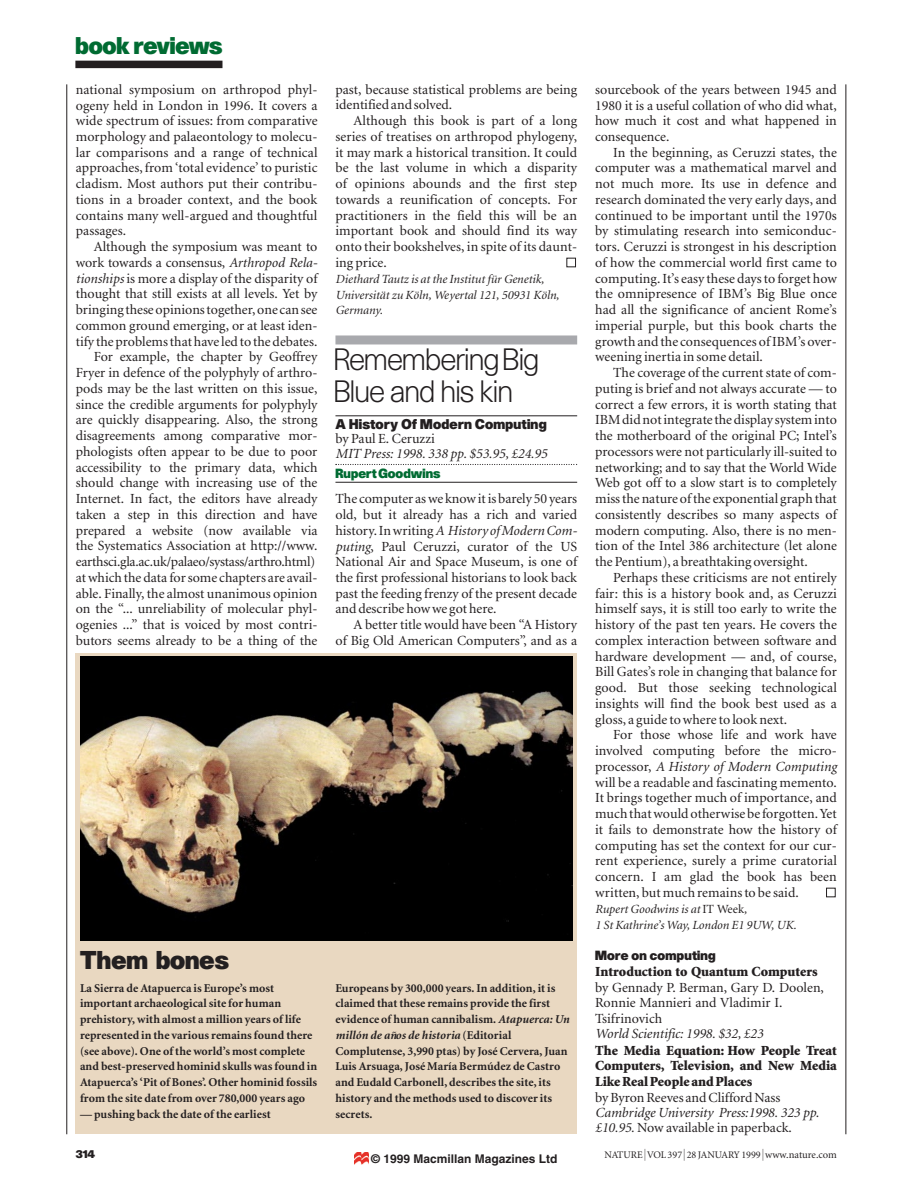
<style>
.page{position:relative;width:918px;height:1188px;background:#fff}
.page>*{position:absolute;margin:0;border:0;box-sizing:border-box;transform-origin:0 0}
.t1{font:28.5px/31.5px "Unica SB Light Titling";letter-spacing:-.07em;color:#231f20}
.t2{font:700 24px "Unica SH";color:#231f20}
.t3{font:700 22.5px "Unica SH";letter-spacing:-.005em;color:#006b32}
.t4{font:13.95px/15.8px "Minion";color:#231f20;text-align:justify}
.t5{font:italic 13.95px/15px "Minion";color:#231f20}
.t6{font:900 13.95px/15.8px "Minion";color:#231f20;text-align:justify}
.t7{font:700 13.2px "Unica SH";letter-spacing:.02em;color:#231f20}
.t8{font:italic 12.45px/15.8px "Minion";color:#231f20}
.t9{font:700 12.3px "Unica SH";letter-spacing:.02em;color:#231f20}
.t10{font:700 12.3px "Unica SH";letter-spacing:.005em;color:#006b32}
.t11{font:700 12px/15.8px "Minion";letter-spacing:.005em;color:#231f20}
.t12{font:700 12px "Helvetica";color:#231f20}
.t13{font:700 10.8px "Unica SH";color:#231f20}
.t14{font:10.2px "Minion";color:#231f20}
.s1{font-style:italic}
.s2{font-style:normal}
.s3{font-family:"Unica SB";font-weight:300;font-size:12px}
.s4{font-size:10.5px}
</style>
<div class="page">
<img style="left:354px;top:1152px;width:14px;height:12px">
<div style="left:335px;top:335px;width:242px;height:9px;background:#a8a9ad"></div>
<hr style="left:335px;top:416px;width:242px;height:1px;background:#231f20">
<svg style="left:335px;top:464px;width:242px;height:1px"></svg>
<hr style="left:335px;top:482px;width:242px;height:1px;background:#231f20">
<div style="left:567px;top:258px;width:9px;height:9px;border:1px solid #231f20"></div>
<div style="left:826px;top:888px;width:9px;height:9px;border:1px solid #231f20"></div>
<div style="left:75px;top:61px;width:147px;height:7px;background:#231f20"></div>
<hr style="left:67px;top:84px;width:1px;height:1050px;background:#231f20">
<hr style="left:846px;top:84px;width:1px;height:1050px;background:#231f20">
<div style="left:76px;top:653px;width:501px;height:480px;background:#e9d8c1"></div>
<img style="left:80px;top:656px;width:493px;height:285px">
<h3 class="t3" style="left:75px;top:38px;width:149px">book reviews</h3>
<p class="t4" style="left:76px;top:83px;width:243px">national symposium on arthropod phyl&shy;ogeny held in London in 1996. It covers a wide spectrum of issues: from comparative morphology and palaeontology to molecu&shy;lar comparisons and a range of technical approaches, from ‘total evidence’ to puristic cladism. Most authors put their contribu&shy;tions in a broader context, and the book contains many well-argued and thoughtful passages.</p>
<p class="t4" style="left:76px;top:240px;width:243px;text-align:right">Although the symposium was meant to work towards a consensus, <span class="s1">Arthropod Rela&shy;tionships</span> is more a display of the disparity of thought that still exists at all levels. Yet by bringing these opinions together, one can see common ground emerging, or at least iden&shy;tify the problems that have led to the debates.<br>For example, the chapter by Geoffrey Fryer in defence of the polyphyly of arthro&shy;pods may be the last written on this issue, since the credible arguments for polyphyly are quickly disappearing. Also, the strong disagreements among comparative mor&shy;phologists often appear to be due to poor accessibility to the primary data, which should change with increasing use of the Internet. In fact, the editors have already taken a step in this direction and have prepared a website (now available via the Systematics Association at http://www. earthsci.gla.ac.uk/palaeo/systass/arthro.html) at which the data for some chapters are avail&shy;able. Finally, the almost unanimous opinion on the “... unreliability of molecular phyl&shy;ogenies ...” that is voiced by most contri&shy;butors seems already to be a thing of the</p>
<p class="t4" style="left:335px;top:83px;width:243px">past, because statistical problems are being identified and solved.</p>
<p class="t4" style="left:335px;top:114px;width:243px;text-indent:18px">Although this book is part of a long series of treatises on arthropod phylogeny, it may mark a historical transition. It could be the last volume in which a disparity of opinions abounds and the first step towards a reunification of concepts. For practitioners in the field this will be an important book and should find its way onto their bookshelves, in spite of its daunt&shy;ing price.</p>
<p class="t8" style="left:335px;top:272px;width:225px">Diethard Tautz is at the Institut für Genetik,<br>Universität zu Köln, Weyertal 121, 50931 Köln,<br>Germany.</p>
<h1 class="t1" style="left:335px;top:348px;width:206px">Remembering Big<br>Blue and his kin</h1>
<p class="t7" style="left:335px;top:420px;width:213px">A History Of Modern Computing</p>
<p class="t4" style="left:335px;top:432px;width:101px">by Paul E. Ceruzzi</p>
<p class="t5" style="left:335px;top:447px;width:213px">MIT Press: 1998. 338 pp. $53.95, £24.95</p>
<p class="t10" style="left:335px;top:469px;width:107px">Rupert Goodwins</p>
<p class="t4" style="left:335px;top:492px;width:243px">The computer as we know it is barely 50 years old, but it already has a rich and varied history. In writing <span class="s1">A History of Modern Com&shy;puting</span>, Paul Ceruzzi, curator of the US National Air and Space Museum, is one of the first professional historians to look back past the feeding frenzy of the present decade and describe how we got here.</p>
<p class="t4" style="left:335px;top:618px;width:243px;text-align:right">A better title would have been “A History<br>of Big Old American Computers”, and as a</p>
<h2 class="t2" style="left:80px;top:952px;width:150px">Them bones</h2>
<p class="t11" style="left:80px;top:981px;width:239px">La Sierra de Atapuerca is Europe’s most important archaeological site for human prehistory, with almost a million years of life represented in the various remains found there (see above). One of the world’s most complete and best-preserved hominid skulls was found in Atapuerca’s ‘Pit of Bones’. Other hominid fossils from the site date from over 780,000 years ago</p>
<p class="t11" style="left:80px;top:1107px;width:192px">— pushing back the date of the earliest</p>
<p class="t11" style="left:335px;top:981px;width:236px">Europeans by 300,000 years. In addition, it is claimed that these remains provide the first evidence of human cannibalism. <span class="s1">Atapuerca: Un millón de an˜os de historia</span> (Editorial Complutense, 3,990 ptas) by José Cervera, Juan Luis Arsuaga, José María Bermúdez de Castro and Eudald Carbonell, describes the site, its history and the methods used to discover its secrets.</p>
<p class="t4" style="left:595px;top:83px;width:243px">sourcebook of the years between 1945 and 1980 it is a useful collation of who did what, how much it cost and what happened in consequence.</p>
<p class="t4" style="left:595px;top:146px;width:243px;text-indent:18px">In the beginning, as Ceruzzi states, the computer was a mathematical marvel and not much more. Its use in defence and research dominated the very early days, and continued to be important until the 1970s by stimulating research into semiconduc&shy;tors. Ceruzzi is strongest in his description of how the commercial world first came to computing. It’s easy these days to forget how the omnipresence of IBM’s Big Blue once had all the significance of ancient Rome’s imperial purple, but this book charts the growth and the consequences of IBM’s over&shy;weening inertia in some detail.</p>
<p class="t4" style="left:595px;top:366px;width:243px;text-indent:18px">The coverage of the current state of com&shy;puting is brief and not always accurate — to correct a few errors, it is worth stating that IBM did not integrate the display system into the motherboard of the original PC; Intel’s processors were not particularly ill-suited to networking; and to say that the World Wide Web got off to a slow start is to completely miss the nature of the exponential graph that consistently describes so many aspects of modern computing. Also, there is no men&shy;tion of the Intel 386 architecture (let alone the Pentium), a breathtaking oversight.</p>
<p class="t4" style="left:595px;top:571px;width:243px;text-indent:18px">Perhaps these criticisms are not entirely fair: this is a history book and, as Ceruzzi himself says, it is still too early to write the history of the past ten years. He covers the complex interaction between software and hardware development — and, of course, Bill Gates’s role in changing that balance for good. But those seeking technological insights will find the book best used as a gloss, a guide to where to look next.</p>
<p class="t4" style="left:595px;top:728px;width:243px;text-indent:18px">For those whose life and work have involved computing before the micro&shy;processor, <span class="s1">A History of Modern Computing </span>will be a readable and fascinating memento.<br>It brings together much of importance, and much that would otherwise be forgotten. Yet it fails to demonstrate how the history of computing has set the context for our cur&shy;rent experience, surely a prime curatorial concern. I am glad the book has been written, but much remains to be said.</p>
<p class="t8" style="left:595px;top:902px;width:203px">Rupert Goodwins is at <span class="s2">IT Week</span>,<br>1 St Kathrine’s Way, London E1 9UW, UK.</p>
<p class="t9" style="left:595px;top:951px;width:122px">More on computing</p>
<p class="t6" style="left:595px;top:965px;width:224px">Introduction to Quantum Computers</p>
<p class="t4" style="left:595px;top:980px;width:230px;text-align:left">by Gennady P. Berman, Gary D. Doolen,<br>Ronnie Mannieri and Vladimir I.<br>Tsifrinovich</p>
<p class="t5" style="left:595px;top:1027px;width:170px">World Scientific: 1998. $32, £23</p>
<p class="t6" style="left:595px;top:1043px;width:243px">The Media Equation: How People Treat Computers, Television, and New Media Like Real People and Places</p>
<p class="t4" style="left:595px;top:1091px;width:187px">by Byron Reeves and Clifford Nass</p>
<p class="t5" style="left:595px;top:1106px;width:226px">Cambridge University Press:1998. 323 pp. £10.95. <span class="s2">Now available in paperback.</span></p>
<p class="t13" style="left:76px;top:1150px;width:21px">314</p>
<p class="t14" style="left:604px;top:1151px;width:234px">NATURE<span class="s3">|</span> VOL 397 <span class="s3">|</span> 28 JANUARY 1999 <span class="s3">|</span> <span class="s4">www.nature.com</span></p>
<p class="t12" style="left:371px;top:1152px;width:188px">© 1999 Macmillan Magazines Ltd</p>
</div>
